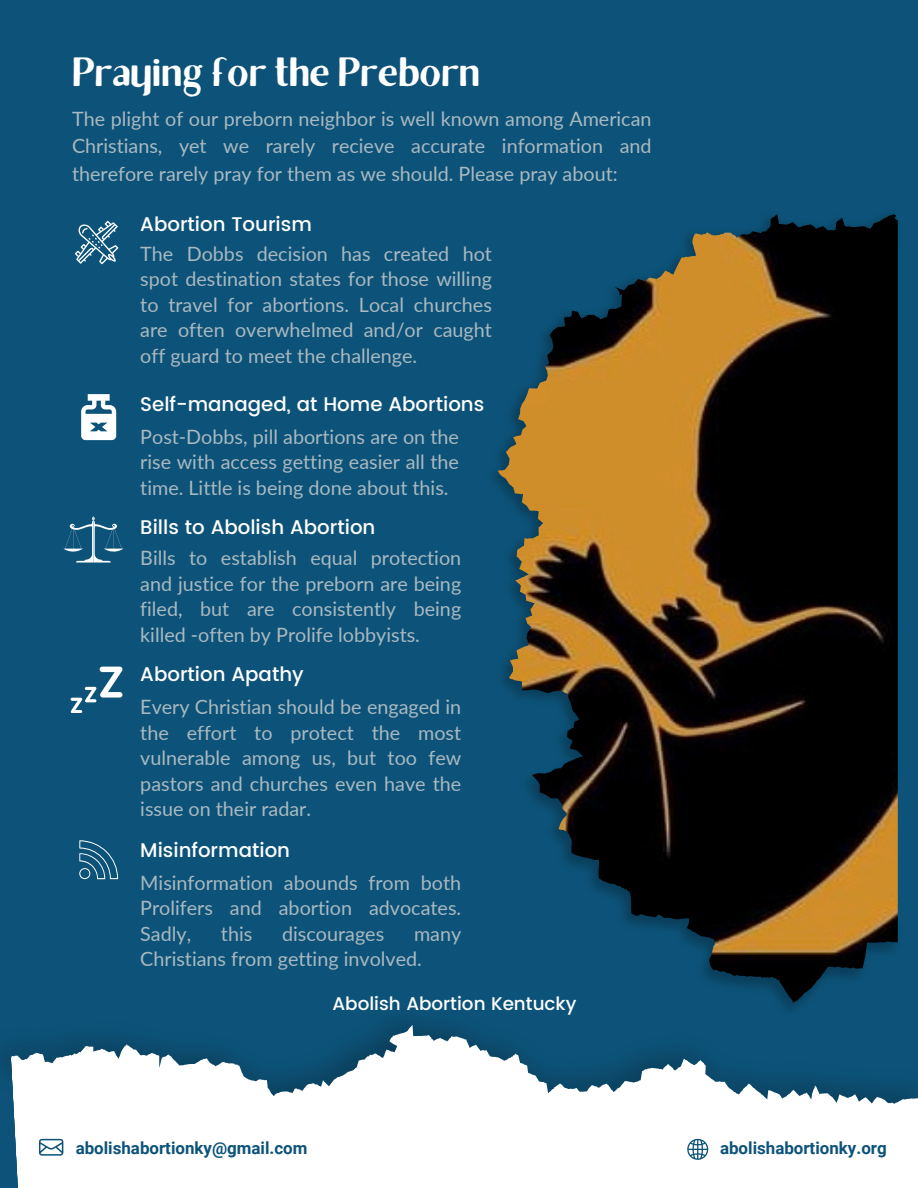
<style>
.page{position:relative;width:918px;height:1188px;background:#0d5379}
.page>*{position:absolute;margin:0;border:0;box-sizing:border-box;transform-origin:0 0}
.t1{font:40.95px "Brixton Sans TC";color:#fff}
.t2{font:19.8px/25.3px "Lato";color:#a9b9c1;text-align:justify}
.t3{font:500 19.8px "Poppins";color:#fff}
.t4{font:500 18.3px "Poppins";color:#fff}
.t5{font:700 16.95px "Roboto";color:#0d5379}
</style>
<div class="page">
<img style="left:494px;top:214px;width:404px;height:764px">
<img style="left:569px;top:214px;width:208px;height:534px">
<img style="left:3px;top:978px;width:822px;height:93px">
<svg style="left:10px;top:998px;width:908px;height:190px;fill:#fff"></svg>
<svg style="left:687px;top:1139px;width:21px;height:21px"></svg>
<svg style="left:39px;top:1139px;width:24px;height:17px"></svg>
<svg style="left:75px;top:220px;width:44px;height:44px"></svg>
<svg style="left:81px;top:394px;width:35px;height:46px"></svg>
<svg style="left:63px;top:516px;width:60px;height:46px"></svg>
<svg style="left:71px;top:667px;width:51px;height:46px"></svg>
<svg style="left:79px;top:840px;width:39px;height:39px"></svg>
<p class="t1" style="left:72px;top:57px;width:409px">Praying for the Preborn</p>
<p class="t2" style="left:72px;top:104px;width:581px;line-height:27.5px">The plight of our preborn neighbor is well known among American Christians, yet we rarely recieve accurate information and therefore rarely pray for them as we should. Please pray about:</p>
<p class="t3" style="left:140px;top:212px;width:173px">Abortion Tourism</p>
<p class="t2" style="left:140px;top:241px;width:353px">The Dobbs decision has created hot spot destination states for those willing to travel for abortions. Local churches are often overwhelmed and/or caught off guard to meet the challenge.</p>
<p class="t3" style="left:140px;top:392px;width:346px">Self-managed, at Home Abortions</p>
<p class="t2" style="left:140px;top:423px;width:320px">Post-Dobbs, pill abortions are on the rise with access getting easier all the time. Little is being done about this.</p>
<p class="t3" style="left:140px;top:516px;width:237px">Bills to Abolish Abortion</p>
<p class="t2" style="left:140px;top:545px;width:323px">Bills to establish equal protection and justice for the preborn are being filed, but are consistently being killed -often by Prolife lobbyists.</p>
<p class="t3" style="left:140px;top:663px;width:165px">Abortion Apathy</p>
<p class="t2" style="left:140px;top:694px;width:323px">Every Christian should be engaged in the effort to protect the most vulnerable among us, but too few pastors and churches even have the issue on their radar.</p>
<p class="t3" style="left:140px;top:839px;width:151px">Misinformation</p>
<p class="t2" style="left:140px;top:870px;width:322px">Misinformation abounds from both Prolifers and abortion advocates.<br>Sadly,</p>
<p class="t2" style="left:221px;top:920px;width:33px">this</p>
<p class="t2" style="left:282px;top:920px;width:104px">discourages</p>
<p class="t2" style="left:140px;top:920px;width:322px;text-indent:274px">many<br>Christians from getting involved.</p>
<p class="t4" style="left:333px;top:993px;width:245px">Abolish Abortion Kentucky</p>
<p class="t5" style="left:76px;top:1138px;width:233px">abolishabortionky@gmail.com</p>
<p class="t5" style="left:720px;top:1138px;width:168px">abolishabortionky.org</p>
</div>
